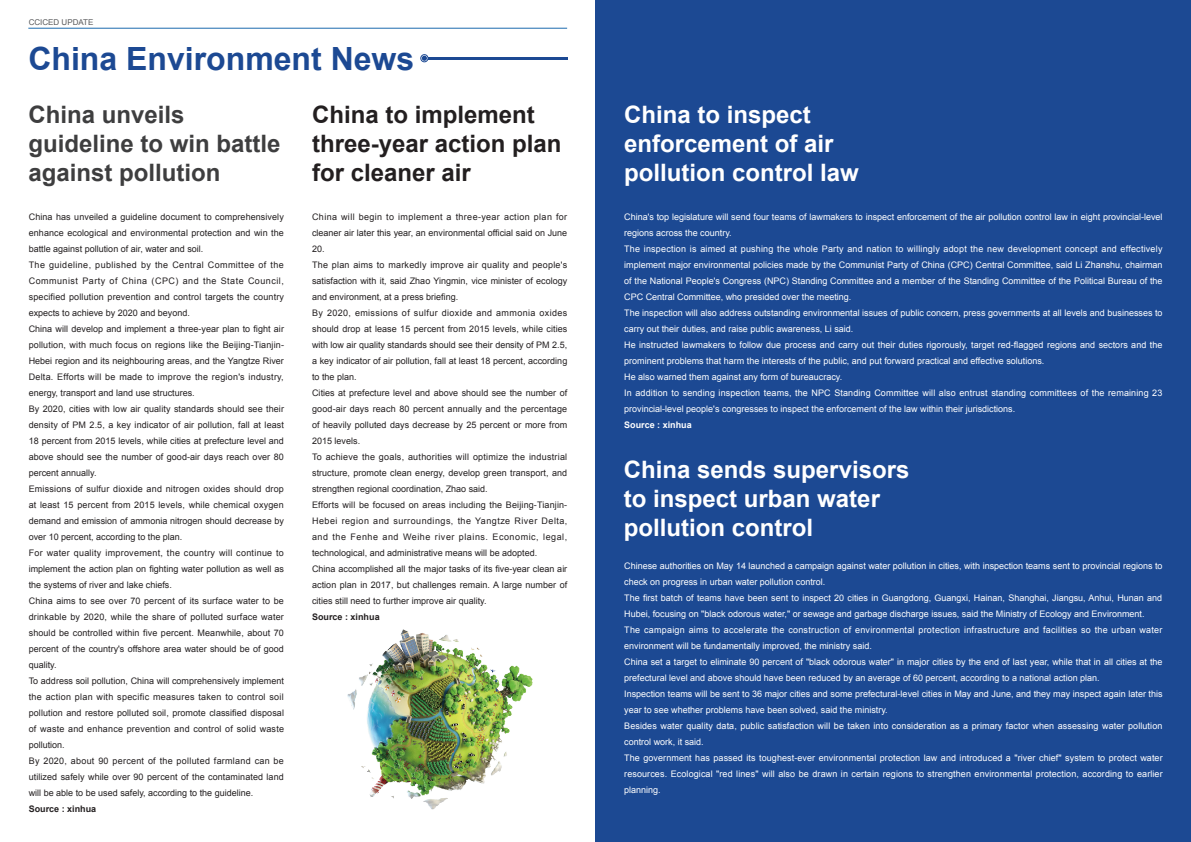
<style>
.page{position:relative;width:1191px;height:842px;background:#fff}
.page>*{position:absolute;margin:0;border:0;box-sizing:border-box;transform-origin:0 0}
.t1{font:700 32px "Arial";color:#1c4993}
.t2{font:700 24px/28.8px "Arial";color:#fff}
.t3{font:700 24px/28.8px "Arial";color:#231f20}
.t4{font:700 24px/28.8px "Arial";color:#3e3e3f}
.t5{font:9px/16px "Arial";color:#231f20;text-align:justify}
.t6{font:9px/16px "Arial";color:#fff}
.t7{font:9px/16px "Arial";letter-spacing:.03em;color:#fff}
.t8{font:700 9px "Arial";color:#231f20}
.t9{font:700 9px "Arial";color:#fff}
.t10{font:8px "Arial";color:#57585a}
</style>
<div class="page">
<hr style="left:28px;top:28px;width:539px;height:1px;background:#1c6bae">
<hr style="left:428px;top:57px;width:139px;height:3px;background:#1c4993">
<svg style="left:422px;top:56px;width:4px;height:4px"></svg>
<div style="left:420px;top:54px;width:8px;height:8px;border:1px solid #1c4993;border-radius:50%"></div>
<img style="left:347px;top:629px;width:186px;height:181px">
<div style="left:595px;top:0;width:596px;height:842px;background:#1c4993"></div>
<p class="t10" style="left:29px;top:17px;width:66px">CCICED UPDATE</p>
<p class="t1" style="left:28px;top:37px;width:387px">China Environment News</p>
<p class="t4" style="left:28px;top:101px;width:254px">China unveils guideline to win battle against pollution</p>
<p class="t5" style="left:29px;top:209px;width:257px">China has unveiled a guideline document to comprehensively enhance ecological and environmental protection and win the battle against pollution of air, water and soil.</p>
<p class="t5" style="left:29px;top:257px;width:257px">The guideline, published by the Central Committee of the Communist Party of China (CPC) and the State Council, specified pollution prevention and control targets the country expects to achieve by 2020 and beyond.</p>
<p class="t5" style="left:29px;top:321px;width:257px">China will develop and implement a three-year plan to fight air pollution, with much focus on regions like the Beijing-Tianjin-Hebei region and its neighbouring areas, and the Yangtze River Delta. Efforts will be made to improve the region's industry, energy, transport and land use structures.</p>
<p class="t5" style="left:29px;top:401px;width:257px">By 2020, cities with low air quality standards should see their density of PM 2.5, a key indicator of air pollution, fall at least 18 percent from 2015 levels, while cities at prefecture level and above should see the number of good-air days reach over 80 percent annually.</p>
<p class="t5" style="left:29px;top:481px;width:257px">Emissions of sulfur dioxide and nitrogen oxides should drop at least 15 percent from 2015 levels, while chemical oxygen demand and emission of ammonia nitrogen should decrease by over 10 percent, according to the plan.</p>
<p class="t5" style="left:29px;top:545px;width:257px">For water quality improvement, the country will continue to implement the action plan on fighting water pollution as well as the systems of river and lake chiefs.</p>
<p class="t5" style="left:29px;top:593px;width:257px">China aims to see over 70 percent of its surface water to be drinkable by 2020, while the share of polluted surface water should be controlled within five percent. Meanwhile, about 70 percent of the country's offshore area water should be of good quality.</p>
<p class="t5" style="left:29px;top:673px;width:257px">To address soil pollution, China will comprehensively implement the action plan with specific measures taken to control soil pollution and restore polluted soil, promote classified disposal of waste and enhance prevention and control of solid waste pollution.</p>
<p class="t5" style="left:29px;top:753px;width:257px">By 2020, about 90 percent of the polluted farmland can be utilized safely while over 90 percent of the contaminated land will be able to be used safely, according to the guideline.</p>
<p class="t8" style="left:29px;top:803px;width:69px">Source : xinhua</p>
<p class="t3" style="left:312px;top:101px;width:251px">China to implement three-year action plan for cleaner air</p>
<p class="t5" style="left:312px;top:209px;width:257px">China will begin to implement a three-year action plan for cleaner air later this year, an environmental official said on June 20.</p>
<p class="t5" style="left:312px;top:257px;width:257px">The plan aims to markedly improve air quality and people's satisfaction with it, said Zhao Yingmin, vice minister of ecology and environment, at a press briefing.</p>
<p class="t5" style="left:312px;top:305px;width:257px">By 2020, emissions of sulfur dioxide and ammonia oxides should drop at lease 15 percent from 2015 levels, while cities with low air quality standards should see their density of PM 2.5, a key indicator of air pollution, fall at least 18 percent, according to the plan.</p>
<p class="t5" style="left:312px;top:385px;width:257px">Cities at prefecture level and above should see the number of good-air days reach 80 percent annually and the percentage of heavily polluted days decrease by 25 percent or more from 2015 levels.</p>
<p class="t5" style="left:312px;top:449px;width:257px">To achieve the goals, authorities will optimize the industrial structure, promote clean energy, develop green transport, and strengthen regional coordination, Zhao said.</p>
<p class="t5" style="left:312px;top:497px;width:257px">Efforts will be focused on areas including the Beijing-Tianjin-Hebei region and surroundings, the Yangtze River Delta, and the Fenhe and Weihe river plains. Economic, legal, technological, and administrative means will be adopted.</p>
<p class="t5" style="left:312px;top:561px;width:257px">China accomplished all the major tasks of its five-year clean air action plan in 2017, but challenges remain. A large number of cities still need to further improve air quality.</p>
<p class="t8" style="left:312px;top:611px;width:69px">Source : xinhua</p>
<p class="t2" style="left:624px;top:101px;width:236px">China to inspect enforcement of air pollution control law</p>
<p class="t6" style="left:624px;top:209px;width:540px">China's top legislature will send four teams of lawmakers to inspect enforcement of the air pollution control law in eight provincial-level regions across the country.</p>
<p class="t6" style="left:624px;top:241px;width:540px;text-align:justify">The inspection is aimed at pushing the whole Party and nation to willingly adopt the new development concept and effectively implement major environmental policies made by the Communist Party of China (CPC) Central Committee, said Li Zhanshu, chairman of the National People's Congress (NPC) Standing Committee and a member of the Standing Committee of the Political Bureau of the CPC Central Committee, who presided over the meeting.</p>
<p class="t6" style="left:624px;top:305px;width:540px">The inspection will also address outstanding environmental issues of public concern, press governments at all levels and businesses to carry out their duties, and raise public awareness, Li said.</p>
<p class="t6" style="left:624px;top:337px;width:539px">He instructed lawmakers to follow due process and carry out their duties rigorously, target red-flagged regions and sectors and the prominent problems that harm the interests of the public, and put forward practical and effective solutions.</p>
<p class="t6" style="left:624px;top:369px;width:219px">He also warned them against any form of bureaucracy.</p>
<p class="t6" style="left:624px;top:385px;width:540px">In addition to sending inspection teams, the NPC Standing Committee will also entrust standing committees of the remaining 23 provincial-level people's congresses to inspect the enforcement of the law within their jurisdictions.</p>
<p class="t9" style="left:624px;top:419px;width:69px">Source : xinhua</p>
<p class="t2" style="left:624px;top:456px;width:287px">China sends supervisors to inspect urban water pollution control</p>
<p class="t6" style="left:624px;top:558px;width:540px">Chinese authorities on May 14 launched a campaign against water pollution in cities, with inspection teams sent to provincial regions to check on progress in urban water pollution control.</p>
<p class="t6" style="left:624px;top:590px;width:539px">The first batch of teams have been sent to inspect 20 cities in Guangdong, Guangxi, Hainan, Shanghai, Jiangsu, Anhui, Hunan and<br>Hubei, focusing on "black odorous water," or sewage and garbage discharge issues, said the Ministry of Ecology and Environment.</p>
<p class="t7" style="left:624px;top:622px;width:540px">The campaign aims to accelerate the construction of environmental protection infrastructure and facilities so the urban water environment will be fundamentally improved, the ministry said.</p>
<p class="t6" style="left:624px;top:654px;width:540px">China set a target to eliminate 90 percent of "black odorous water" in major cities by the end of last year, while that in all cities at the prefectural level and above should have been reduced by an average of 60 percent, according to a national action plan.</p>
<p class="t6" style="left:624px;top:686px;width:540px">Inspection teams will be sent to 36 major cities and some prefectural-level cities in May and June, and they may inspect again later this year to see whether problems have been solved, said the ministry.</p>
<p class="t6" style="left:624px;top:718px;width:539px">Besides water quality data, public satisfaction will be taken into consideration as a primary factor when assessing water pollution control work, it said.</p>
<p class="t6" style="left:624px;top:750px;width:540px;text-align:justify">The government has passed its toughest-ever environmental protection law and introduced a "river chief" system to protect water resources. Ecological "red lines" will also be drawn in certain regions to strengthen environmental protection, according to earlier planning.</p>
</div>
